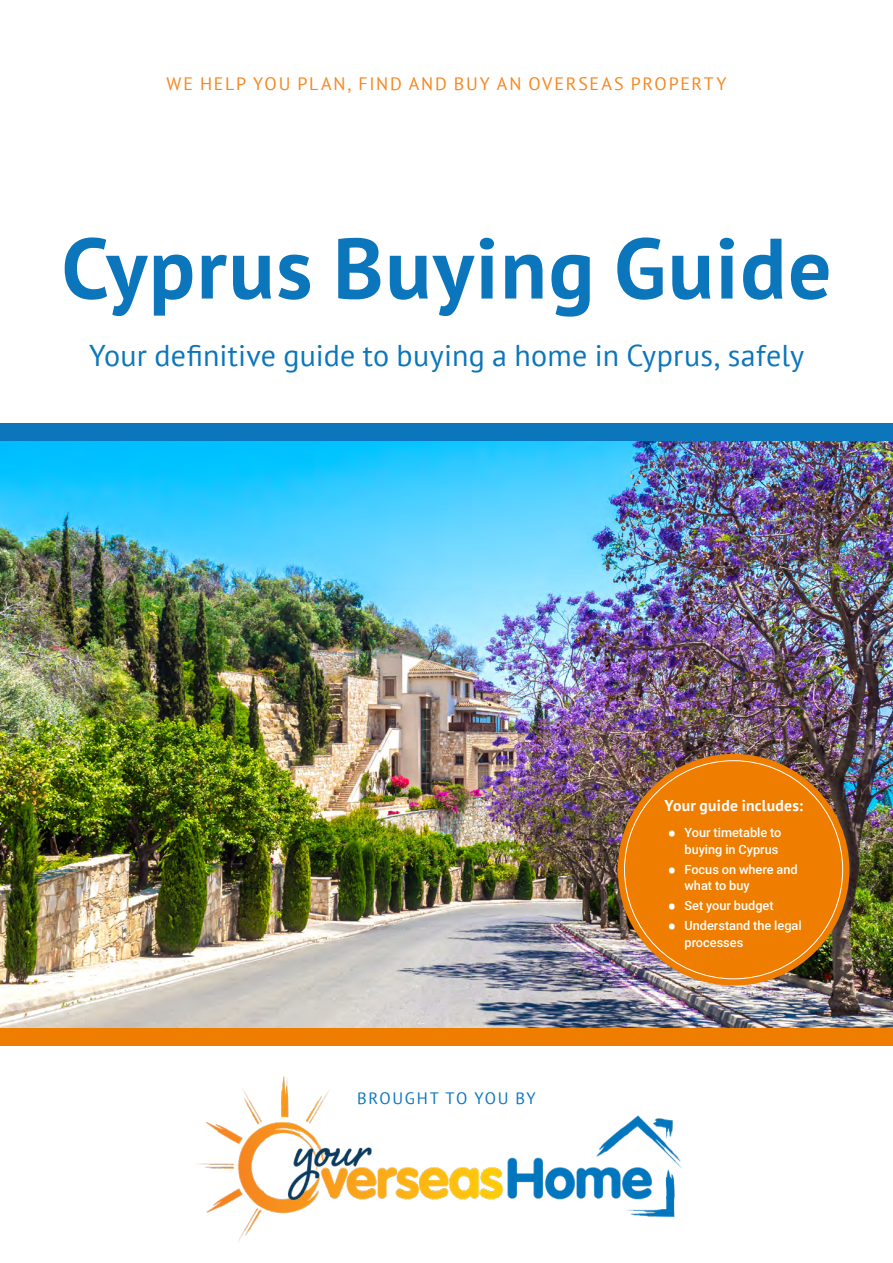
<style>
.page{position:relative;width:893px;height:1263px;background:#fff}
.page>*{position:absolute;margin:0;border:0;box-sizing:border-box;transform-origin:0 0}
.t1{font:700 85.5px "PT Sans";letter-spacing:.02em;color:#0c76bc}
.t2{font:30px "PT Sans";letter-spacing:.01em;color:#0c76bc}
.t3{font:18px "PT Sans";letter-spacing:.095em;color:#f6871f}
.t4{font:16.5px "PT Sans";letter-spacing:.1em;color:#0c76bc}
.t5{font:700 15.6px "PT Sans";letter-spacing:.02em;color:#fff}
.t6{font:500 12.75px/17px "Roboto";color:#fff}
.s1{font-size:25.5px}
</style>
<div class="page">
<img style="left:0;top:440px;width:893px;height:588px">
<div style="left:0;top:423px;width:893px;height:17px;background:#0c76bc"></div>
<div style="left:0;top:1028px;width:893px;height:17px;background:#ef7d00"></div>
<div style="left:618px;top:754px;width:231px;height:232px;background:#ef7d00;border-radius:50%"></div>
<img style="left:197px;top:1076px;width:485px;height:167px">
<h3 class="t3" style="left:167px;top:72px;width:561px">WE HELP YOU PLAN, FIND AND BUY AN OVERSEAS PROPERTY</h3>
<h1 class="t1" style="left:61px;top:212px;width:772px">Cyprus Buying Guide</h1>
<h2 class="t2" style="left:89px;top:336px;width:716px">Your definitive guide to buying a home in Cyprus, safely</h2>
<p class="t4" style="left:357px;top:1088px;width:180px">BROUGHT TO YOU BY</p>
<p class="t5" style="left:664px;top:795px;width:140px">Your guide includes:</p>
<p class="t6" style="left:667px;top:823px;width:116px;text-align:right"><span class="s1">•</span> Your timetable to buying in Cyprus</p>
<p class="t6" style="left:684px;top:860px;width:115px;text-indent:-17px"><span class="s1">•</span> Focus on where and what to buy</p>
<p class="t6" style="left:667px;top:897px;width:108px"><span class="s1">•</span> Set your budget</p>
<p class="t6" style="left:684px;top:917px;width:119px;text-indent:-17px"><span class="s1">•</span> Understand the legal processes</p>
</div>
